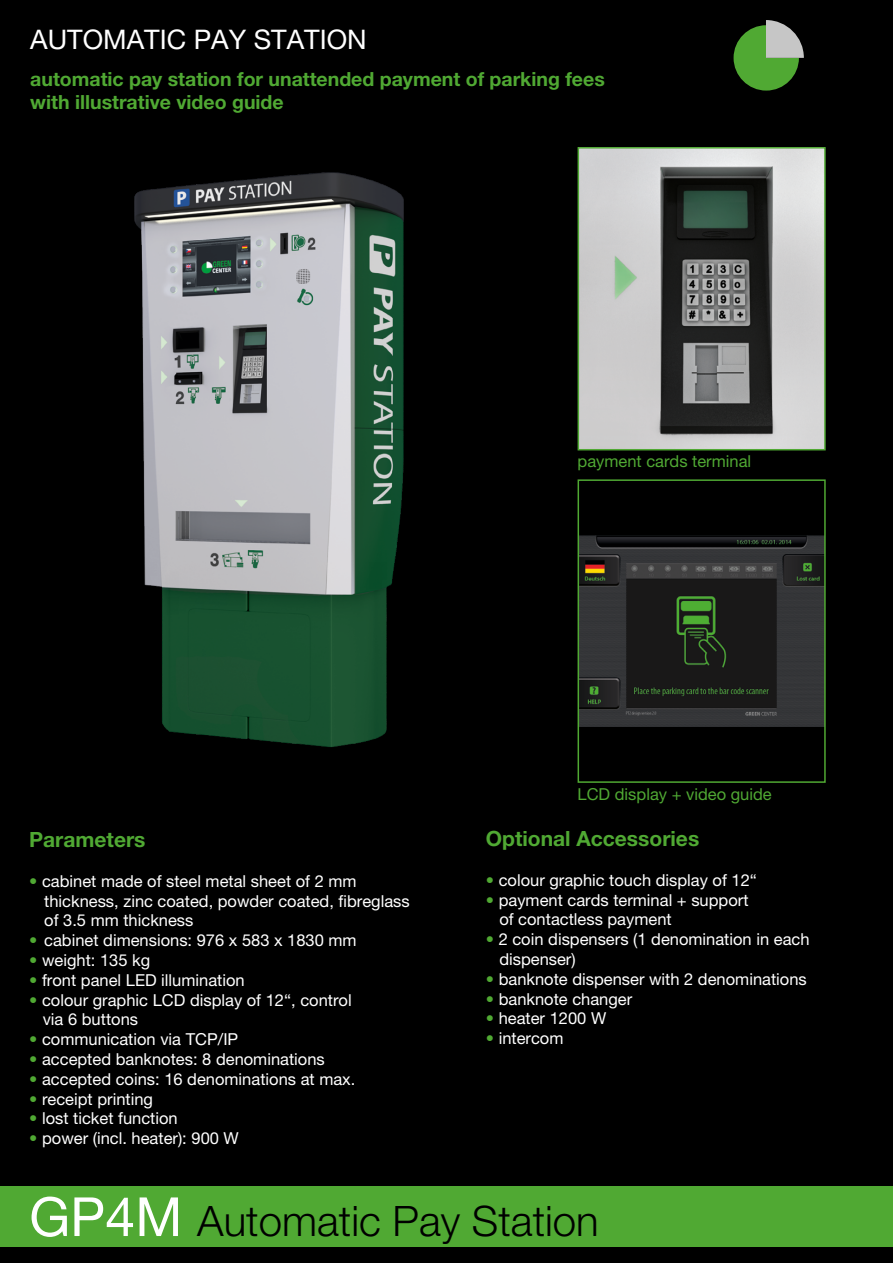
<style>
.page{position:relative;width:893px;height:1263px;background:#000}
.page>*{position:absolute;margin:0;border:0;box-sizing:border-box;transform-origin:0 0}
.t1{font:300 42px "Helvetica Neue LT Pro";color:#000}
.t2{font:27px "Helvetica Neue LT Pro";color:#fff}
.t3{font:700 21px "Helvetica Neue LT Pro";color:#50a933}
.t4{font:700 19.5px/23.4px "Helvetica Neue LT Pro";color:#50a933}
.t5{font:16.5px/19.8px "Helvetica Neue LT Pro";color:#fff}
.t6{font:16.5px "Helvetica Neue LT Pro";color:#50a933}
.s1{color:#50a933}
.s2{font-weight:400;font-size:54px;color:#fff}
</style>
<div class="page">
<div style="left:0;top:1186px;width:893px;height:61px;background:#50a933"></div>
<img style="left:134px;top:172px;width:270px;height:575px">
<img style="left:581px;top:150px;width:242px;height:297px">
<div style="left:578px;top:147px;width:248px;height:303px;border:2px solid #50a933"></div>
<img style="left:581px;top:535px;width:242px;height:192px">
<div style="left:578px;top:479px;width:248px;height:304px;border:2px solid #50a933"></div>
<svg style="left:734px;top:20px;width:70px;height:71px"></svg>
<h2 class="t2" style="left:30px;top:23px;width:338px">AUTOMATIC PAY STATION</h2>
<p class="t4" style="left:30px;top:67px;width:576px">automatic pay station for unattended payment of parking fees with illustrative video guide</p>
<p class="t6" style="left:578px;top:451px;width:175px">payment cards terminal</p>
<p class="t3" style="left:29px;top:827px;width:118px">Parameters</p>
<p class="t5" style="left:44px;top:871px;width:367px;text-indent:-15px"><span class="s1">•</span> cabinet made of steel metal sheet of 2 mm thickness, zinc coated, powder coated, fibreglass of 3.5 mm thickness</p>
<p class="t5" style="left:29px;top:930px;width:329px"><span class="s1">•</span> cabinet dimensions: 976 x 583 x 1830 mm</p>
<p class="t5" style="left:29px;top:950px;width:123px"><span class="s1">•</span> weight: 135 kg</p>
<p class="t5" style="left:29px;top:970px;width:217px"><span class="s1">•</span> front panel LED illumination</p>
<p class="t5" style="left:43px;top:989px;width:310px;text-indent:-13px"><span class="s1">•</span> colour graphic LCD display of 12“, control via 6 buttons</p>
<p class="t5" style="left:29px;top:1029px;width:211px"><span class="s1">•</span> communication via TCP/IP</p>
<p class="t5" style="left:29px;top:1049px;width:297px"><span class="s1">•</span> accepted banknotes: 8 denominations</p>
<p class="t5" style="left:29px;top:1069px;width:328px"><span class="s1">•</span> accepted coins: 16 denominations at max.</p>
<p class="t5" style="left:29px;top:1088px;width:125px"><span class="s1">•</span> receipt printing</p>
<p class="t5" style="left:29px;top:1108px;width:150px"><span class="s1">•</span> lost ticket function</p>
<p class="t5" style="left:29px;top:1128px;width:211px"><span class="s1">•</span> power (incl. heater): 900 W</p>
<p class="t6" style="left:578px;top:784px;width:196px">LCD display + video guide</p>
<p class="t3" style="left:486px;top:826px;width:215px">Optional Accessories</p>
<p class="t5" style="left:486px;top:870px;width:273px"><span class="s1">•</span> colour graphic touch display of 12“</p>
<p class="t5" style="left:499px;top:889px;width:251px;text-indent:-13px"><span class="s1">•</span> payment cards terminal + support of contactless payment</p>
<p class="t5" style="left:499px;top:929px;width:312px;text-indent:-13px"><span class="s1">•</span> 2 coin dispensers (1 denomination in each dispenser)</p>
<p class="t5" style="left:486px;top:969px;width:322px"><span class="s1">•</span> banknote dispenser with 2 denominations</p>
<p class="t5" style="left:486px;top:988px;width:148px"><span class="s1">•</span> banknote changer</p>
<p class="t5" style="left:486px;top:1008px;width:122px"><span class="s1">•</span> heater 1200 W</p>
<p class="t5" style="left:486px;top:1028px;width:79px"><span class="s1">•</span> intercom</p>
<h1 class="t1" style="left:29px;top:1195px;width:571px"><span class="s2">GP4M</span> Automatic Pay Station</h1>
</div>
